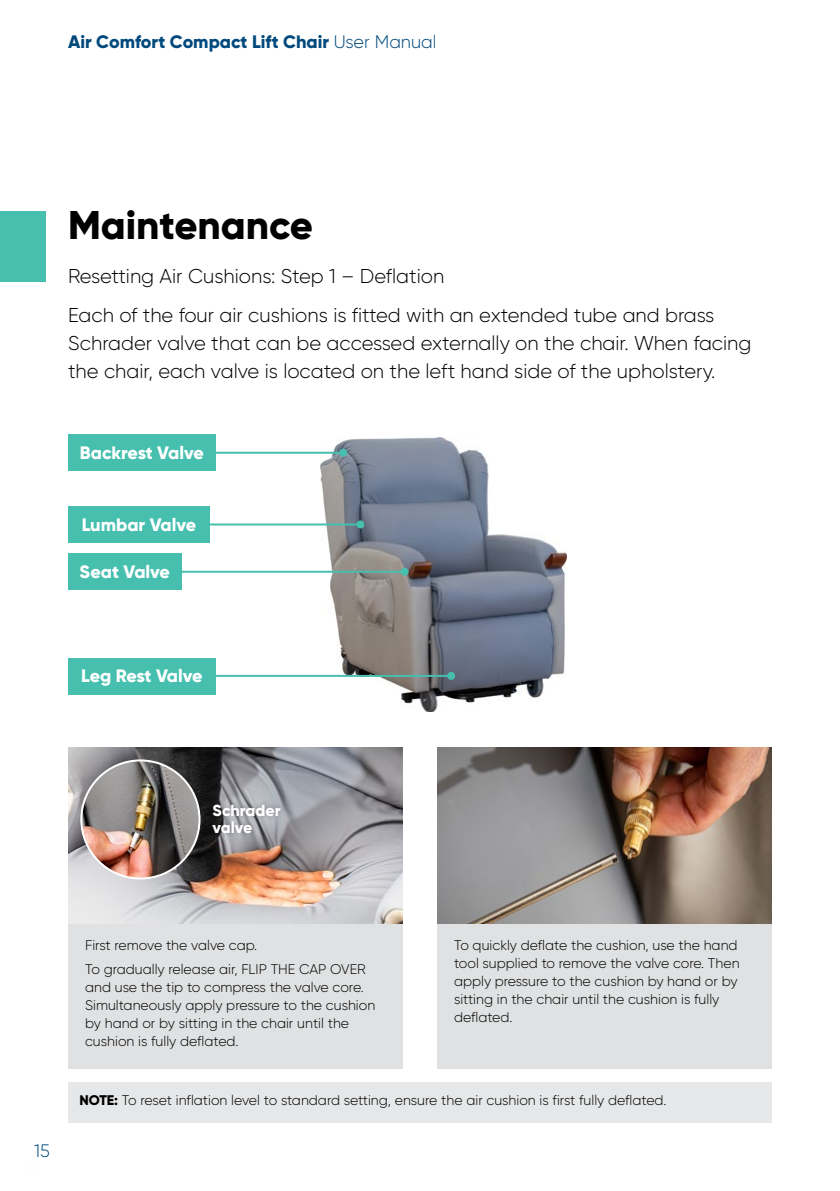
<style>
.page{position:relative;width:840px;height:1191px;background:#fff}
.page>*{position:absolute;margin:0;border:0;box-sizing:border-box;transform-origin:0 0}
.t1{font:800 40px "Gilroy";color:#000}
.t2{font:300 20px/39.4px "Gilroy";color:#000}
.t3{font:800 18px "Gilroy";letter-spacing:-.005em;color:#fff}
.t4{font:800 18px "Gilroy";color:#00497c}
.t5{font:300 18px "Gilroy";color:#00497c}
.t6{font:800 16px/17px "Gilroy";color:#fff}
.t7{font:300 14px/18px "Gilroy";color:#000}
.s1{font-weight:300}
.s2{font-weight:800}
</style>
<div class="page">
<div style="left:0;top:211px;width:45px;height:70px;background:#47bfaf"></div>
<div style="left:28px;top:1162px;width:12px;height:13px;background:#fbfbfb"></div>
<div style="left:68px;top:923px;width:335px;height:145px;background:#e0e1e2"></div>
<div style="left:437px;top:923px;width:334px;height:145px;background:#e0e1e2"></div>
<img style="left:437px;top:747px;width:334px;height:176px">
<img style="left:68px;top:747px;width:335px;height:176px">
<img style="left:81px;top:760px;width:118px;height:118px">
<div style="left:80px;top:759px;width:120px;height:120px;border:2px solid #fff;border-radius:50%"></div>
<div style="left:207px;top:799px;width:78px;height:40px;background:#000;opacity:.25"></div>
<div style="left:68px;top:1082px;width:703px;height:41px;background:#e6e7e8"></div>
<img style="left:320px;top:438px;width:245px;height:274px">
<hr style="left:212px;top:452px;width:131px;height:2px;background:#47bfaf">
<div style="left:339px;top:449px;width:8px;height:8px;background:#47bfaf;border-radius:50%"></div>
<div style="left:68px;top:434px;width:147px;height:37px;background:#47bfaf"></div>
<hr style="left:204px;top:523px;width:156px;height:2px;background:#47bfaf">
<div style="left:356px;top:520px;width:8px;height:8px;background:#47bfaf;border-radius:50%"></div>
<div style="left:68px;top:506px;width:142px;height:37px;background:#47bfaf"></div>
<hr style="left:205px;top:675px;width:246px;height:2px;background:#47bfaf">
<div style="left:447px;top:672px;width:8px;height:8px;background:#47bfaf;border-radius:50%"></div>
<div style="left:68px;top:657px;width:147px;height:37px;background:#47bfaf"></div>
<hr style="left:177px;top:571px;width:227px;height:2px;background:#47bfaf">
<div style="left:400px;top:568px;width:8px;height:8px;background:#47bfaf;border-radius:50%"></div>
<div style="left:68px;top:553px;width:113px;height:37px;background:#47bfaf"></div>
<p class="t4" style="left:68px;top:31px;width:370px">Air Comfort Compact Lift Chair <span class="s1">User Manual</span></p>
<h1 class="t1" style="left:68px;top:200px;width:246px">Maintenance</h1>
<h2 class="t2" style="left:68px;top:256px;width:647px">Resetting Air Cushions: Step 1 – Deflation<br>Each of the four air cushions is fitted with an extended tube and brass</h2>
<h2 class="t2" style="left:68px;top:329px;width:684px;line-height:28px">Schrader valve that can be accessed externally on the chair. When facing the chair, each valve is located on the left hand side of the upholstery.</h2>
<p class="t3" style="left:80px;top:441px;width:125px">Backrest Valve</p>
<p class="t3" style="left:82px;top:513px;width:116px">Lumbar Valve</p>
<p class="t3" style="left:80px;top:560px;width:92px">Seat Valve</p>
<p class="t3" style="left:81px;top:664px;width:123px">Leg Rest Valve</p>
<p class="t6" style="left:212px;top:801px;width:70px">Schrader valve</p>
<p class="t5" style="left:34px;top:1139px;width:17px">15</p>
<p class="t7" style="left:85px;top:933px;width:282px;line-height:23.6px">First remove the valve cap.<br>To gradually release air, FLIP THE CAP OVER</p>
<p class="t7" style="left:85px;top:977px;width:291px">and use the tip to compress the valve core.<br>Simultaneously apply pressure to the cushion by hand or by sitting in the chair until the cushion is fully deflated.</p>
<p class="t7" style="left:454px;top:936px;width:287px">To quickly deflate the cushion, use the hand tool supplied to remove the valve core. Then apply pressure to the cushion by hand or by sitting in the chair until the cushion is fully deflated.</p>
<p class="t7" style="left:79px;top:1090px;width:588px"><span class="s2">NOTE:</span> To reset inflation level to standard setting, ensure the air cushion is first fully deflated.</p>
</div>
